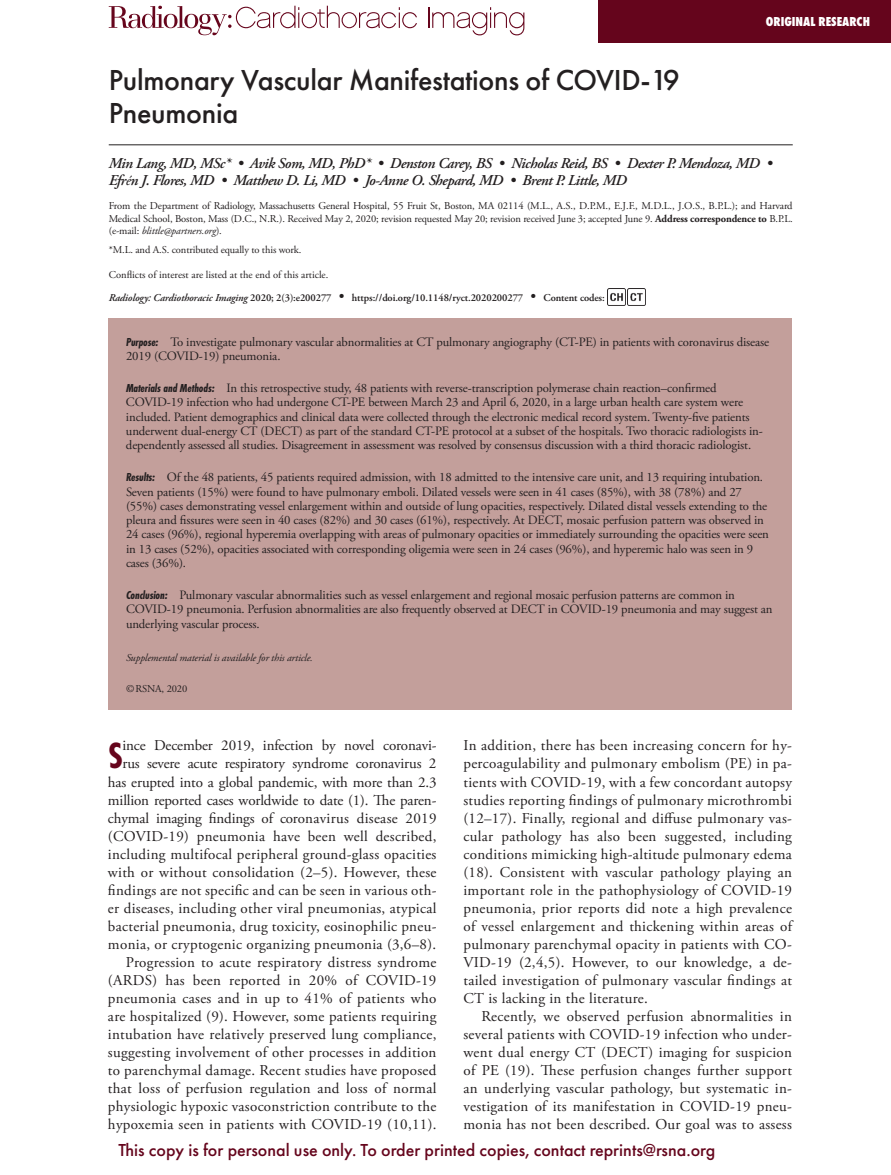
<style>
.page{position:relative;width:891px;height:1175px;background:#fff}
.page>*{position:absolute;margin:0;border:0;box-sizing:border-box;transform-origin:0 0}
.t1{font:700 37.8px "Futura PT Cond";color:#65051c}
.t2{font:500 30px/33px "Futura PT";letter-spacing:-.01em;color:#231f20}
.t3{font:500 18px "Futura PT";color:#65051c}
.t4{font:15px/18px "Adobe Garamond Pro";letter-spacing:.02em;color:#231f20;text-align:justify}
.t5{font:italic 600 15px/16.5px "Adobe Garamond Pro";letter-spacing:-.03em;color:#231f20}
.t6{font:800 13.5px "Futura PT Cond";color:#fff}
.t7{font:12.75px/14.2px "Adobe Garamond Pro";letter-spacing:-.01em;color:#231f20}
.t8{font:10.5px/12.8px "Adobe Garamond Pro";letter-spacing:-.01em;color:#231f20;text-align:justify}
.t9{font:600 10.5px/22.5px "Adobe Garamond Pro";letter-spacing:-.01em;color:#231f20}
.t10{font:italic 10.5px "Adobe Garamond Pro";letter-spacing:-.01em;color:#231f20}
.s1{font-weight:400}
.s2{font-weight:700}
.s3{font-style:italic}
.s4{font-weight:400;font-size:15px}
.s5{font-family:"Futura PT Cond";font-weight:700;font-style:italic;font-size:12px}
</style>
<div class="page">
<div style="left:599px;top:0;width:292px;height:42px;background:#65051c"></div>
<svg style="left:428px;top:7px;width:96px;height:28px"></svg>
<svg style="left:109px;top:6px;width:308px;height:29px"></svg>
<div style="left:108px;top:318px;width:684px;height:391px;background:#c39f9b"></div>
<hr style="left:109px;top:144px;width:684px;height:1px;background:#231f20">
<img style="left:607px;top:289px;width:18px;height:16px">
<img style="left:627px;top:289px;width:18px;height:16px">
<p class="t6" style="left:766px;top:14px;width:106px">ORIGINAL RESEARCH</p>
<h2 class="t2" style="left:109px;top:64px;width:573px">Pulmonary Vascular Manifestations of COVID-19<br>Pneumonia</h2>
<p class="t5" style="left:109px;top:156px;width:665px">Min Lang, MD, MSc* • Avik Som, MD, PhD* • Denston Carey, BS • Nicholas Reid, BS • Dexter P. Mendoza, MD •<br>Efr<span class="s1">é</span>n J. Flores, MD • Matthew D. Li, MD • Jo-Anne O. Shepard, MD • Brent P. Little, MD</p>
<p class="t8" style="left:109px;top:200px;width:686px">From the Department of Radiology, Massachusetts General Hospital, 55 Fruit St, Boston, MA 02114 (M.L., A.S., D.P.M., E.J.F., M.D.L., J.O.S., B.P.L.); and Harvard Medical School, Boston, Mass (D.C., N.R.). Received May 2, 2020; revision requested May 20; revision received June 3; accepted June 9. <span class="s2">Address correspondence to</span> B.P.L. (e-mail: <span class="s3">blittle@partners.org</span>).</p>
<p class="t8" style="left:109px;top:244px;width:194px">*M.L. and A.S. contributed equally to this work.</p>
<p class="t9" style="left:109px;top:263px;width:498px"><span class="s1">Conflicts of interest are listed at the end of this article.<br></span><span class="s3">Radiology: Cardiothoracic Imaging</span> 2020; 2(3):e200277 <span class="s4">•</span> https://doi.org/10.1148/ryct.2020200277 <span class="s4">•</span> Content codes:</p>
<p class="t7" style="left:126px;top:335px;width:645px"><span class="s5">Purpose:</span> To investigate pulmonary vascular abnormalities at CT pulmonary angiography (CT-PE) in patients with coronavirus disease<br>2019 (COVID-19) pneumonia.</p>
<p class="t7" style="left:126px;top:381px;width:638px"><span class="s5">Materials and Methods:</span> In this retrospective study, 48 patients with reverse-transcription polymerase chain reaction–confirmed COVID-19 infection who had undergone CT-PE between March 23 and April 6, 2020, in a large urban health care system were included. Patient demographics and clinical data were collected through the electronic medical record system. Twenty-five patients underwent dual-energy CT (DECT) as part of the standard CT-PE protocol at a subset of the hospitals. Two thoracic radiologists in&shy;dependently assessed all studies. Disagreement in assessment was resolved by consensus discussion with a third thoracic radiologist.</p>
<p class="t7" style="left:126px;top:470px;width:644px"><span class="s5">Results:</span> Of the 48 patients, 45 patients required admission, with 18 admitted to the intensive care unit, and 13 requiring intubation.<br>Seven patients (15%) were found to have pulmonary emboli. Dilated vessels were seen in 41 cases (85%), with 38 (78%) and 27 (55%) cases demonstrating vessel enlargement within and outside of lung opacities, respectively. Dilated distal vessels extending to the pleura and fissures were seen in 40 cases (82%) and 30 cases (61%), respectively. At DECT, mosaic perfusion pattern was observed in 24 cases (96%), regional hyperemia overlapping with areas of pulmonary opacities or immediately surrounding the opacities were seen in 13 cases (52%), opacities associated with corresponding oligemia were seen in 24 cases (96%), and hyperemic halo was seen in 9 cases (36%).</p>
<p class="t7" style="left:126px;top:588px;width:648px"><span class="s5">Conclusion:</span> Pulmonary vascular abnormalities such as vessel enlargement and regional mosaic perfusion patterns are common in<br>COVID-19 pneumonia. Perfusion abnormalities are also frequently observed at DECT in COVID-19 pneumonia and may suggest an underlying vascular process.</p>
<p class="t10" style="left:126px;top:651px;width:188px">Supplemental material is available for this article.</p>
<p class="t8" style="left:126px;top:682px;width:63px">©RSNA, 2020</p>
<p class="t4" style="left:108px;top:737px;width:330px;text-align:right">ince December 2019, infection by novel coronavi&shy;rus severe acute respiratory syndrome coronavirus 2 has erupted into a global pandemic, with more than 2.3 million reported cases worldwide to date (1). The paren&shy;chymal imaging findings of coronavirus disease 2019 (COVID-19) pneumonia have been well described, including multifocal peripheral ground-glass opacities with or without consolidation (2–5). However, these findings are not specific and can be seen in various oth&shy;er diseases, including other viral pneumonias, atypical bacterial pneumonia, drug toxicity, eosinophilic pneu&shy;monia, or cryptogenic organizing pneumonia (3,6–8).<br>Progression to acute respiratory distress syndrome (ARDS) has been reported in 20% of COVID-19 pneumonia cases and in up to 41% of patients who are hospitalized (9). However, some patients requiring intubation have relatively preserved lung compliance, suggesting involvement of other processes in addition to parenchymal damage. Recent studies have proposed that loss of perfusion regulation and loss of normal physiologic hypoxic vasoconstriction contribute to the hypoxemia seen in patients with COVID-19 (10,11).</p>
<p class="t4" style="left:463px;top:737px;width:330px">In addition, there has been increasing concern for hy&shy;percoagulability and pulmonary embolism (PE) in pa&shy;tients with COVID-19, with a few concordant autopsy studies reporting findings of pulmonary microthrombi (12–17). Finally, regional and diffuse pulmonary vas&shy;cular pathology has also been suggested, including conditions mimicking high-altitude pulmonary edema (18). Consistent with vascular pathology playing an important role in the pathophysiology of COVID-19 pneumonia, prior reports did note a high prevalence of vessel enlargement and thickening within areas of pulmonary parenchymal opacity in patients with CO-VID-19 (2,4,5). However, to our knowledge, a de&shy;tailed investigation of pulmonary vascular findings at CT is lacking in the literature.</p>
<h1 class="t1" style="left:108px;top:734px;width:16px">S</h1>
<p class="t4" style="left:463px;top:1007px;width:330px;text-indent:18px">Recently, we observed perfusion abnormalities in several patients with COVID-19 infection who under&shy;went dual energy CT (DECT) imaging for suspicion of PE (19). These perfusion changes further support an underlying vascular pathology, but systematic in&shy;vestigation of its manifestation in COVID-19 pneu&shy;monia has not been described. Our goal was to assess</p>
<p class="t3" style="left:118px;top:1139px;width:598px">This copy is for personal use only. To order printed copies, contact reprints@rsna.org</p>
</div>
